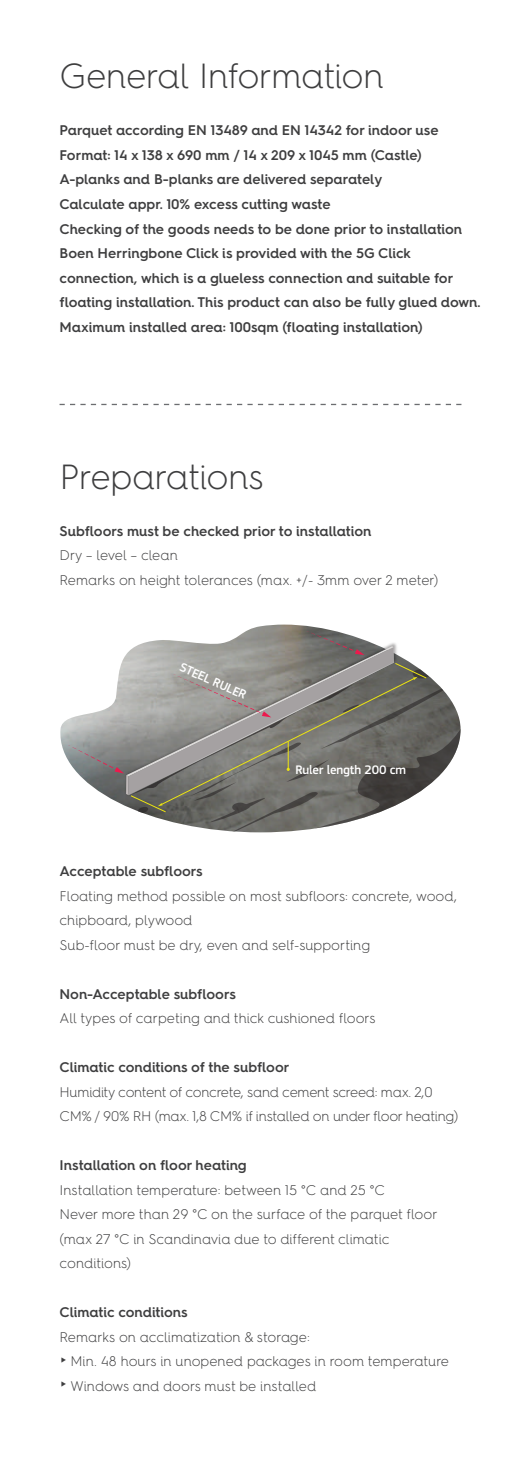
<style>
.page{position:relative;width:521px;height:1474px;background:#fff}
.page>*{position:absolute;margin:0;border:0;box-sizing:border-box;transform-origin:0 0}
.t1{font:300 35px "Hurme Geometric Sans 4";letter-spacing:-.025em;color:#3e3e3f}
.t2{font:600 14px/24.5px "Hurme Geometric Sans 4";color:#3e3e3f}
.t3{font:300 14px/24.5px "Hurme Geometric Sans 4";letter-spacing:-.005em;color:#3e3e3f}
.t4{font:500 12.78px "PF Square Sans Pro";letter-spacing:-.01em;color:#fff}
.s1{font-weight:400}
</style>
<div class="page">
<svg style="left:60px;top:404px;width:401px;height:1px"></svg>
<img style="left:60px;top:624px;width:351px;height:136px">
<svg style="left:307px;top:631px;width:57px;height:10px"></svg>
<img style="left:124px;top:641px;width:275px;height:22px">
<svg style="left:129px;top:647px;width:265px;height:16px;background:#959390"></svg>
<svg style="left:68px;top:663px;width:392px;height:169px"></svg>
<h1 class="t1" style="left:60px;top:52px;width:326px">General Information</h1>
<p class="t2" style="left:60px;top:118px;width:422px">Parquet according EN 13489 and EN 14342 for indoor use Format: 14 x 138 x 690 mm / 14 x 209 x 1045 mm (Castle)<br>A-planks and B-planks are delivered separately<br>Calculate appr. 10% excess cutting waste<br>Checking of the goods needs to be done prior to installation Boen Herringbone Click is provided with the 5G Click connection, which is a glueless connection and suitable for floating installation. This product can also be fully glued down.<br>Maximum installed area: 100sqm (floating installation)</p>
<h1 class="t1" style="left:60px;top:453px;width:206px">Preparations</h1>
<p class="t2" style="left:60px;top:518px;width:314px">Subfloors must be checked prior to installation</p>
<p class="t3" style="left:60px;top:543px;width:380px">Dry – level – clean<br>Remarks on height tolerances (max. +/- 3mm over 2 meter)</p>
<p class="t4" style="left:183px;top:659px;width:73px;rotate:24deg">STEEL RULER</p>
<p class="t4" style="left:295px;top:762px;width:112px">Ruler length 200 cm</p>
<p class="t2" style="left:60px;top:858px;width:145px">Acceptable subfloors</p>
<p class="t3" style="left:60px;top:883px;width:399px">Floating method possible on most subfloors: concrete, wood, chipboard, plywood<br>Sub-floor must be dry, even and self-supporting</p>
<p class="t2" style="left:60px;top:981px;width:178px">Non-Acceptable subfloors</p>
<p class="t3" style="left:60px;top:1005px;width:317px">All types of carpeting and thick cushioned floors</p>
<p class="t2" style="left:60px;top:1054px;width:232px">Climatic conditions of the subfloor</p>
<p class="t3" style="left:60px;top:1079px;width:400px">Humidity content of concrete, sand cement screed: max. 2,0<br>CM% / 90% RH (max. 1,8 CM% if installed on under floor heating)</p>
<p class="t2" style="left:60px;top:1152px;width:189px">Installation on floor heating</p>
<p class="t3" style="left:60px;top:1177px;width:379px">Installation temperature: between 15 °C and 25 °C<br>Never more than 29 °C on the surface of the parquet floor (max 27 °C in Scandinavia due to different climatic conditions)</p>
<p class="t2" style="left:60px;top:1299px;width:130px">Climatic conditions</p>
<p class="t3" style="left:60px;top:1324px;width:391px">Remarks on acclimatization &amp; storage:<br><span class="s1">►</span> Min. 48 hours in unopened packages in room temperature <span class="s1">►</span> Windows and doors must be installed</p>
</div>
